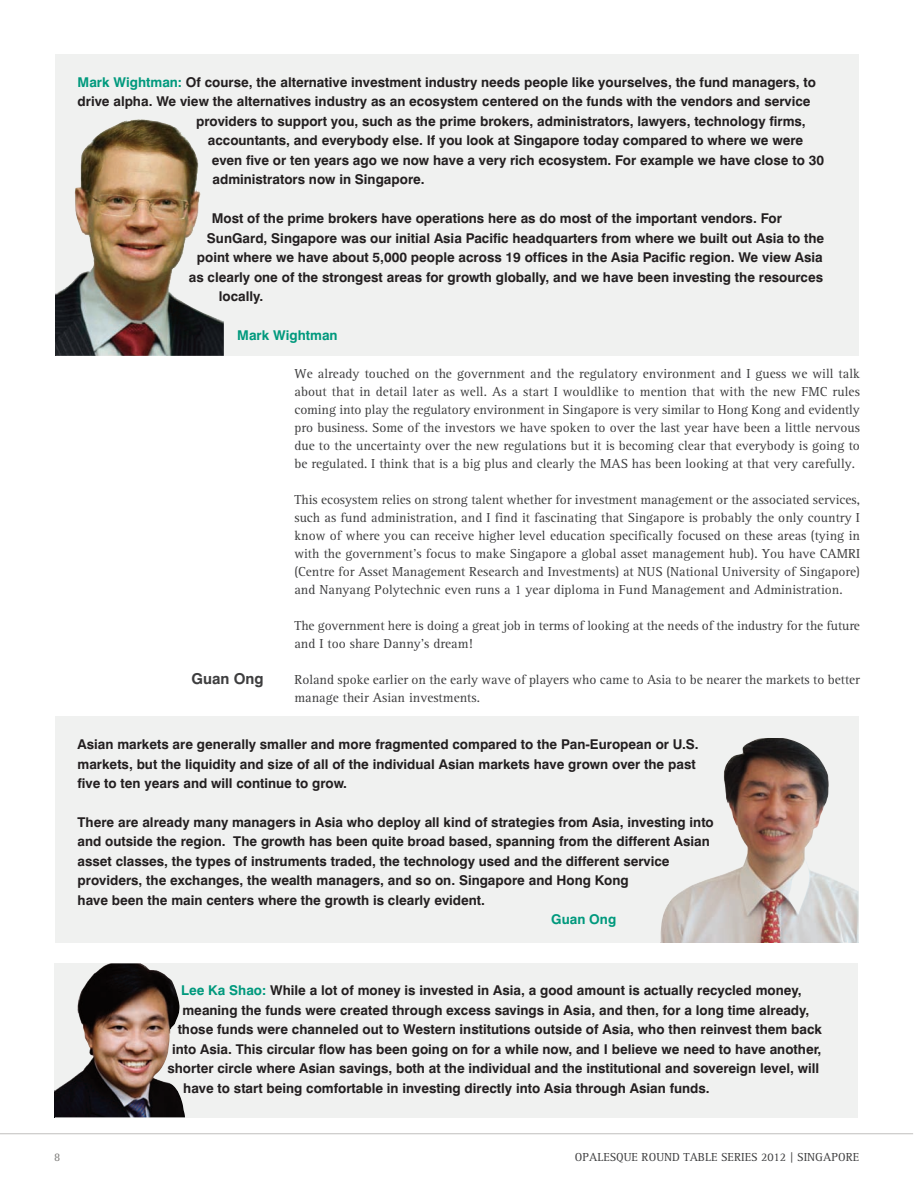
<style>
.page{position:relative;width:914px;height:1188px;background:#fff}
.page>*{position:absolute;margin:0;border:0;box-sizing:border-box;transform-origin:0 0}
.t1{font:700 15px "Swiss 721 BT";color:#3e3e3f}
.t2{font:700 13.5px/19.5px "Swiss 721 BT";color:#231f20}
.t3{font:13.5px/18px "Rotis Serif";color:#3e3e3f;text-align:justify}
.t4{font:700 13.5px "Swiss 721 BT";color:#00997d}
.t5{font:12px "Rotis Serif";color:#3e3e3f}
.t6{font:12px "Rotis Serif";color:#807f7d}
.s1{color:#00997d}
</style>
<div class="page">
<hr style="left:0;top:1134px;width:913px;height:1px;background:#c0bfbe">
<div style="left:55px;top:54px;width:803px;height:302px;background:#f0f1f0"></div>
<img style="left:55px;top:119px;width:169px;height:237px">
<div style="left:55px;top:716px;width:803px;height:226px;background:#f0f1f0"></div>
<svg style="left:843px;top:942px;width:15px;height:1px"></svg>
<img style="left:660px;top:942px;width:182px;height:1px">
<img style="left:660px;top:738px;width:198px;height:204px">
<div style="left:54px;top:963px;width:803px;height:154px;background:#f0f1f0"></div>
<img style="left:54px;top:963px;width:131px;height:154px">
<p class="t2" style="left:78px;top:73px;width:740px"><span class="s1">Mark Wightman:</span> Of course, the alternative investment industry needs people like yourselves, the fund managers, to</p>
<p class="t2" style="left:78px;top:92px;width:734px">drive alpha. We view the alternatives industry as an ecosystem centered on the funds with the vendors and service</p>
<p class="t2" style="left:196px;top:112px;width:611px">providers to support you, such as the prime brokers, administrators, lawyers, technology firms,</p>
<p class="t2" style="left:208px;top:131px;width:597px">accountants, and everybody else. If you look at Singapore today compared to where we were</p>
<p class="t2" style="left:212px;top:151px;width:614px">even five or ten years ago we now have a very rich ecosystem. For example we have close to 30</p>
<p class="t2" style="left:212px;top:170px;width:214px">administrators now in Singapore.</p>
<p class="t2" style="left:212px;top:209px;width:571px">Most of the prime brokers have operations here as do most of the important vendors. For</p>
<p class="t2" style="left:207px;top:229px;width:619px">SunGard, Singapore was our initial Asia Pacific headquarters from where we built out Asia to the</p>
<p class="t2" style="left:197px;top:248px;width:627px">point where we have about 5,000 people across 19 offices in the Asia Pacific region. We view Asia</p>
<p class="t2" style="left:189px;top:268px;width:636px">as clearly one of the strongest areas for growth globally, and we have been investing the resources</p>
<p class="t2" style="left:219px;top:287px;width:46px">locally.</p>
<p class="t4" style="left:237px;top:328px;width:102px">Mark Wightman</p>
<p class="t1" style="left:191px;top:670px;width:74px">Guan Ong</p>
<p class="t3" style="left:294px;top:365px;width:567px">We already touched on the government and the regulatory environment and I guess we will talk about that in detail later as well. As a start I wouldlike to mention that with the new FMC rules coming into play the regulatory environment in Singapore is very similar to Hong Kong and evidently pro business. Some of the investors we have spoken to over the last year have been a little nervous due to the uncertainty over the new regulations but it is becoming clear that everybody is going to be regulated. I think that is a big plus and clearly the MAS has been looking at that very carefully.</p>
<p class="t3" style="left:294px;top:491px;width:567px">This ecosystem relies on strong talent whether for investment management or the associated services, such as fund administration, and I find it fascinating that Singapore is probably the only country I know of where you can receive higher level education specifically focused on these areas (tying in with the government’s focus to make Singapore a global asset management hub). You have CAMRI (Centre for Asset Management Research and Investments) at NUS (National University of Singapore) and Nanyang Polytechnic even runs a 1 year diploma in Fund Management and Administration.</p>
<p class="t3" style="left:294px;top:617px;width:567px">The government here is doing a great job in terms of looking at the needs of the industry for the future and I too share Danny’s dream!</p>
<p class="t3" style="left:294px;top:671px;width:567px">Roland spoke earlier on the early wave of players who came to Asia to be nearer the markets to better manage their Asian investments.</p>
<p class="t2" style="left:78px;top:735px;width:623px">Asian markets are generally smaller and more fragmented compared to the Pan-European or U.S. markets, but the liquidity and size of all of the individual Asian markets have grown over the past five to ten years and will continue to grow.</p>
<p class="t2" style="left:78px;top:813px;width:638px">There are already many managers in Asia who deploy all kind of strategies from Asia, investing into and outside the region. The growth has been quite broad based, spanning from the different Asian asset classes, the types of instruments traded, the technology used and the different service providers, the exchanges, the wealth managers, and so on. Singapore and Hong Kong<br>have been the main centers where the growth is clearly evident.</p>
<p class="t4" style="left:551px;top:912px;width:66px">Guan Ong</p>
<p class="t6" style="left:54px;top:1150px;width:8px">8</p>
<p class="t2" style="left:181px;top:981px;width:622px"><span class="s1">Lee Ka Shao:</span> While a lot of money is invested in Asia, a good amount is actually recycled money,</p>
<p class="t2" style="left:182px;top:1001px;width:628px">meaning the funds were created through excess savings in Asia, and then, for a long time already,</p>
<p class="t2" style="left:178px;top:1020px;width:646px">those funds were channeled out to Western institutions outside of Asia, who then reinvest them back</p>
<p class="t2" style="left:172px;top:1040px;width:651px">into Asia. This circular flow has been going on for a while now, and I believe we need to have another,</p>
<p class="t2" style="left:167px;top:1059px;width:653px">shorter circle where Asian savings, both at the individual and the institutional and sovereign level, will</p>
<p class="t2" style="left:183px;top:1079px;width:528px">have to start being comfortable in investing directly into Asia through Asian funds.</p>
<p class="t5" style="left:575px;top:1151px;width:286px">OPALESQUE ROUND TABLE SERIES 2012 | SINGAPORE</p>
</div>
